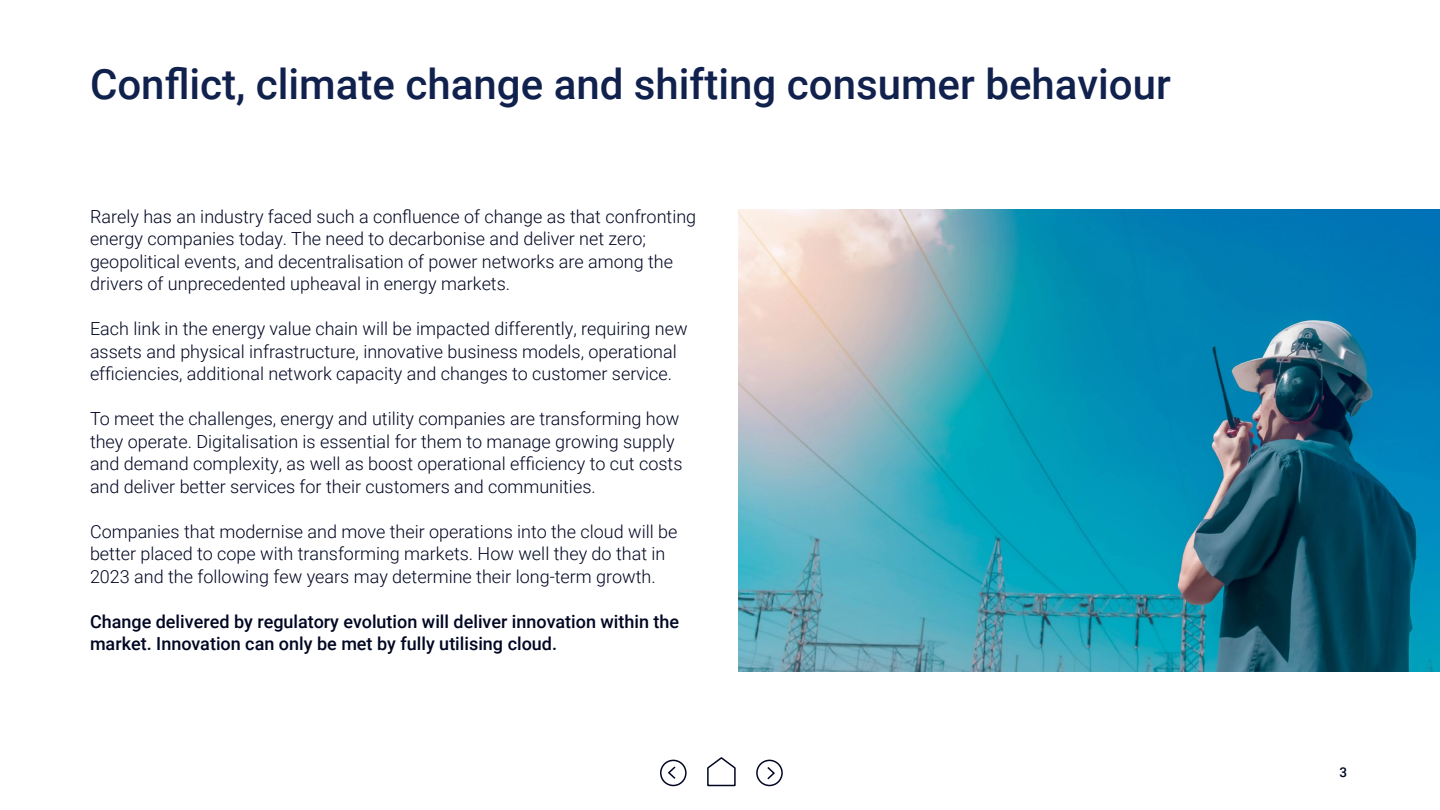
<style>
.page{position:relative;width:1440px;height:810px;background:#fff}
.page>*{position:absolute;margin:0;border:0;box-sizing:border-box;transform-origin:0 0}
.t1{font:500 42px "Roboto";color:#11214d}
.t2{font:300 18px/22.5px "Roboto";color:#000622}
.t3{font:500 18px/22.5px "Roboto";color:#000622}
.t4{font:500 13.5px "Roboto";color:#000622}
</style>
<div class="page">
<div style="left:660px;top:760px;width:27px;height:26px;border:2px solid #000622;border-radius:50%"></div>
<svg style="left:667px;top:766px;width:9px;height:13px"></svg>
<div style="left:756px;top:760px;width:27px;height:26px;border:2px solid #000622;border-radius:50%"></div>
<svg style="left:767px;top:767px;width:8px;height:13px"></svg>
<svg style="left:707px;top:757px;width:29px;height:30px"></svg>
<img style="left:739px;top:209px;width:701px;height:463px">
<h1 class="t1" style="left:90px;top:55px;width:1082px">Conflict, climate change and shifting consumer behaviour</h1>
<p class="t2" style="left:90px;top:204px;width:608px">Rarely has an industry faced such a confluence of change as that confronting energy companies today. The need to decarbonise and deliver net zero; geopolitical events, and decentralisation of power networks are among the drivers of unprecedented upheaval in energy markets.</p>
<p class="t2" style="left:90px;top:317px;width:599px">Each link in the energy value chain will be impacted differently, requiring new assets and physical infrastructure, innovative business models, operational efficiencies, additional network capacity and changes to customer service.</p>
<p class="t2" style="left:90px;top:407px;width:594px">To meet the challenges, energy and utility companies are transforming how they operate. Digitalisation is essential for them to manage growing supply and demand complexity, as well as boost operational efficiency to cut costs and deliver better services for their customers and communities.</p>
<p class="t2" style="left:90px;top:519px;width:589px">Companies that modernise and move their operations into the cloud will be better placed to cope with transforming markets. How well they do that in<br>2023 and the following few years may determine their long-term growth.</p>
<p class="t3" style="left:90px;top:609px;width:591px">Change delivered by regulatory evolution will deliver innovation within the market. Innovation can only be met by fully utilising cloud.</p>
<p class="t4" style="left:1339px;top:763px;width:9px">3</p>
</div>
